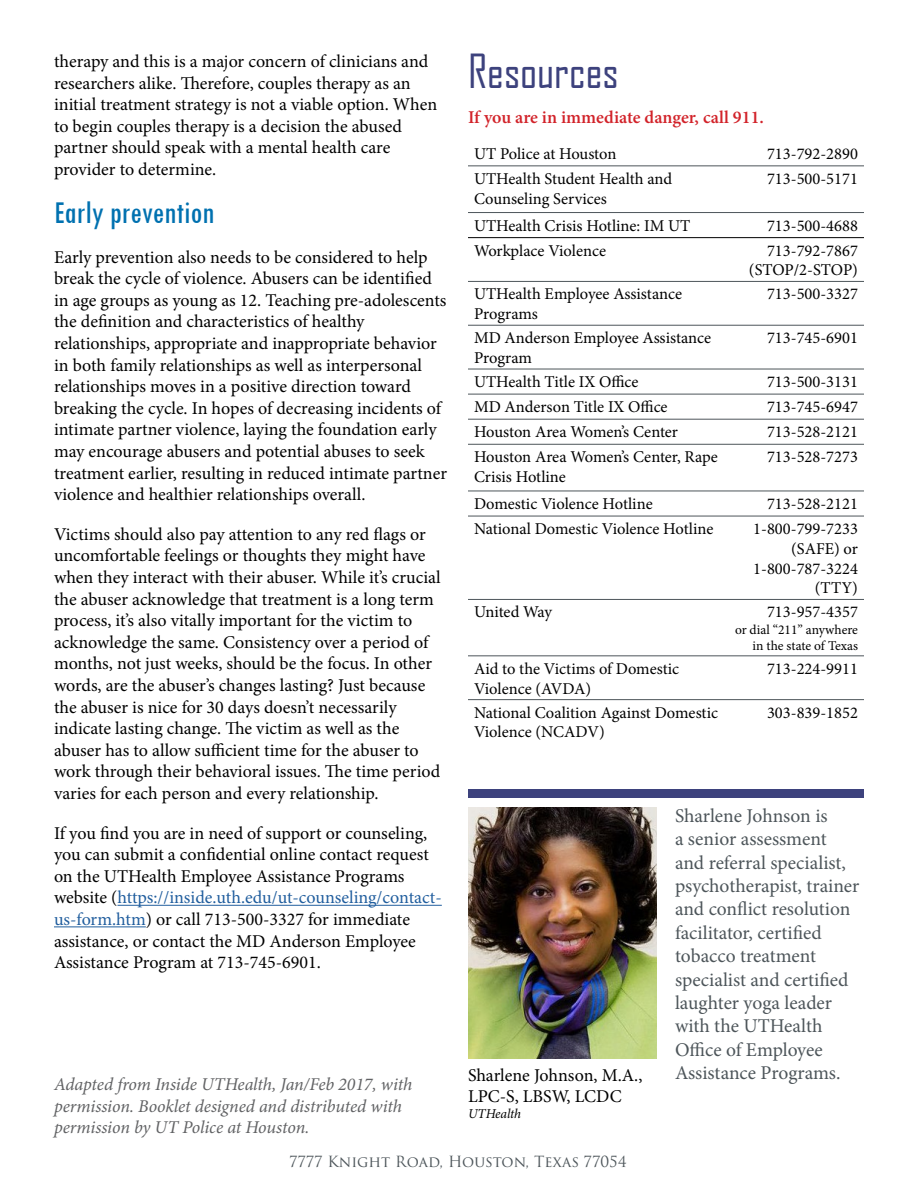
<style>
.page{position:relative;width:918px;height:1188px;background:#fff}
.page>*{position:absolute;margin:0;border:0;box-sizing:border-box;transform-origin:0 0}
.t1{font:45px "Agency FB";color:#3d427d}
.t2{font:condensed 33px "Tw Cen";color:#0071b0}
.t3{font:19.5px/23.4px "Minion Pro";letter-spacing:-.005em;color:#4d555a}
.t4{font:18px/21.6px "Minion Pro";color:#000}
.t5{font:italic 18px/21.6px "Minion Pro";letter-spacing:-.01em;color:#616264}
.t6{font:600 18px "Minion Pro";color:#d2232a}
.t7{font:16.5px/19.8px "Minion Pro";color:#000}
.t8{font:16.5px/19.8px "Minion Pro";letter-spacing:-.035em;color:#000}
.t9{font:15px "Trajan Pro 3";color:#4d555a}
.t10{font:13.5px/16.2px "Minion Pro";color:#000;text-align:right}
.t11{font:italic 13.5px "Minion Pro";letter-spacing:-.01em;color:#000}
.s1{color:#215e9e}
</style>
<div class="page">
<hr style="left:117px;top:905px;width:325px;height:1px;background:#215e9e">
<hr style="left:54px;top:926px;width:92px;height:1px;background:#215e9e">
<img style="left:468px;top:808px;width:189px;height:250px">
<hr style="left:468px;top:166px;width:261px;height:1px;background:#4d555a">
<hr style="left:729px;top:166px;width:135px;height:1px;background:#4d555a">
<hr style="left:468px;top:212px;width:261px;height:1px;background:#4d555a">
<hr style="left:729px;top:212px;width:135px;height:1px;background:#4d555a">
<hr style="left:468px;top:281px;width:261px;height:1px;background:#4d555a">
<hr style="left:729px;top:281px;width:135px;height:1px;background:#4d555a">
<hr style="left:468px;top:325px;width:261px;height:1px;background:#4d555a">
<hr style="left:729px;top:325px;width:135px;height:1px;background:#4d555a">
<hr style="left:468px;top:369px;width:261px;height:1px;background:#4d555a">
<hr style="left:729px;top:369px;width:135px;height:1px;background:#4d555a">
<hr style="left:468px;top:394px;width:261px;height:1px;background:#4d555a">
<hr style="left:729px;top:394px;width:135px;height:1px;background:#4d555a">
<hr style="left:468px;top:419px;width:261px;height:1px;background:#4d555a">
<hr style="left:729px;top:419px;width:135px;height:1px;background:#4d555a">
<hr style="left:468px;top:444px;width:261px;height:1px;background:#4d555a">
<hr style="left:729px;top:444px;width:135px;height:1px;background:#4d555a">
<hr style="left:468px;top:491px;width:261px;height:1px;background:#4d555a">
<hr style="left:729px;top:491px;width:135px;height:1px;background:#4d555a">
<hr style="left:468px;top:516px;width:261px;height:1px;background:#4d555a">
<hr style="left:729px;top:516px;width:135px;height:1px;background:#4d555a">
<hr style="left:468px;top:599px;width:261px;height:1px;background:#4d555a">
<hr style="left:729px;top:599px;width:135px;height:1px;background:#4d555a">
<hr style="left:468px;top:656px;width:261px;height:1px;background:#4d555a">
<hr style="left:729px;top:656px;width:135px;height:1px;background:#4d555a">
<hr style="left:468px;top:699px;width:261px;height:1px;background:#4d555a">
<hr style="left:729px;top:699px;width:135px;height:1px;background:#4d555a">
<hr style="left:468px;top:237px;width:261px;height:1px;background:#000">
<hr style="left:729px;top:237px;width:135px;height:1px;background:#000">
<div style="left:468px;top:789px;width:396px;height:9px;background:#3d427d"></div>
<p class="t4" style="left:54px;top:51px;width:385px">therapy and this is a major concern of clinicians and researchers alike. Therefore, couples therapy as an initial treatment strategy is not a viable option. When to begin couples therapy is a decision the abused partner should speak with a mental health care provider to determine.</p>
<h2 class="t2" style="left:54px;top:193px;width:162px">Early prevention</h2>
<p class="t4" style="left:54px;top:246px;width:395px">Early prevention also needs to be considered to help break the cycle of violence. Abusers can be identified in age groups as young as 12. Teaching pre-adolescents the definition and characteristics of healthy relationships, appropriate and inappropriate behavior in both family relationships as well as interpersonal relationships moves in a positive direction toward breaking the cycle. In hopes of decreasing incidents of intimate partner violence, laying the foundation early may encourage abusers and potential abuses to seek treatment earlier, resulting in reduced intimate partner violence and healthier relationships overall.</p>
<p class="t4" style="left:54px;top:523px;width:388px">Victims should also pay attention to any red flags or uncomfortable feelings or thoughts they might have when they interact with their abuser. While it’s crucial the abuser acknowledge that treatment is a long term process, it’s also vitally important for the victim to acknowledge the same. Consistency over a period of months, not just weeks, should be the focus. In other words, are the abuser’s changes lasting? Just because the abuser is nice for 30 days doesn’t necessarily indicate lasting change. The victim as well as the abuser has to allow sufficient time for the abuser to work through their behavioral issues. The time period varies for each person and every relationship.</p>
<p class="t4" style="left:54px;top:822px;width:389px">If you find you are in need of support or counseling, you can submit a confidential online contact request on the UTHealth Employee Assistance Programs website (<span class="s1">https://inside.uth.edu/ut-counseling/contact&shy;us-form.htm</span>) or call 713-500-3327 for immediate assistance, or contact the MD Anderson Employee Assistance Program at 713-745-6901.</p>
<p class="t5" style="left:54px;top:1074px;width:360px">Adapted from Inside UTHealth, Jan/Feb 2017, with permission. Booklet designed and distributed with permission by UT Police at Houston.</p>
<h1 class="t1" style="left:468px;top:44px;width:152px">Resources</h1>
<p class="t6" style="left:468px;top:105px;width:297px">If you are in immediate danger, call 911.</p>
<p class="t7" style="left:474px;top:144px;width:144px">UT Police at Houston</p>
<p class="t7" style="left:767px;top:144px;width:92px">713-792-2890</p>
<p class="t7" style="left:474px;top:169px;width:200px">UTHealth Student Health and<br>Counseling Services</p>
<p class="t7" style="left:767px;top:169px;width:92px">713-500-5171</p>
<p class="t7" style="left:474px;top:215px;width:218px">UTHealth Crisis Hotline: IM UT</p>
<p class="t7" style="left:767px;top:215px;width:92px">713-500-4688</p>
<p class="t7" style="left:474px;top:241px;width:134px">Workplace Violence</p>
<p class="t7" style="left:749px;top:241px;width:111px;text-align:right">713-792-7867 (STOP/2-STOP)</p>
<p class="t7" style="left:474px;top:284px;width:210px">UTHealth Employee Assistance<br>Programs</p>
<p class="t7" style="left:767px;top:284px;width:92px">713-500-3327</p>
<p class="t7" style="left:474px;top:328px;width:239px">MD Anderson Employee Assistance<br>Program</p>
<p class="t7" style="left:767px;top:328px;width:92px">713-745-6901</p>
<p class="t7" style="left:474px;top:372px;width:166px">UTHealth Title IX Office</p>
<p class="t7" style="left:767px;top:372px;width:92px">713-500-3131</p>
<p class="t7" style="left:474px;top:397px;width:195px">MD Anderson Title IX Office</p>
<p class="t7" style="left:767px;top:397px;width:92px">713-745-6947</p>
<p class="t7" style="left:474px;top:422px;width:206px">Houston Area Women’s Center</p>
<p class="t7" style="left:767px;top:422px;width:92px">713-528-2121</p>
<p class="t7" style="left:474px;top:447px;width:245px">Houston Area Women’s Center, Rape<br>Crisis Hotline</p>
<p class="t7" style="left:767px;top:447px;width:92px">713-528-7273</p>
<p class="t7" style="left:474px;top:494px;width:180px">Domestic Violence Hotline</p>
<p class="t7" style="left:767px;top:494px;width:92px">713-528-2121</p>
<p class="t7" style="left:474px;top:519px;width:241px">National Domestic Violence Hotline</p>
<p class="t7" style="left:753px;top:519px;width:106px;text-align:right">1-800-799-7233 (SAFE) or<br>1-800-787-3224 (TTY)</p>
<p class="t7" style="left:474px;top:602px;width:80px">United Way</p>
<p class="t7" style="left:767px;top:602px;width:92px">713-957-4357</p>
<p class="t10" style="left:735px;top:621px;width:124px">or dial “211” anywhere in the state of Texas</p>
<p class="t8" style="left:474px;top:659px;width:207px">Aid to the Victims of Domestic<br>Violence (AVDA)</p>
<p class="t7" style="left:767px;top:659px;width:92px">713-224-9911</p>
<p class="t7" style="left:474px;top:703px;width:246px">National Coalition Against Domestic<br>Violence (NCADV)</p>
<p class="t7" style="left:767px;top:703px;width:92px">303-839-1852</p>
<p class="t4" style="left:468px;top:1064px;width:176px">Sharlene Johnson, M.A.,<br>LPC-S, LBSW, LCDC</p>
<p class="t11" style="left:468px;top:1105px;width:55px">UTHealth</p>
<p class="t3" style="left:675px;top:804px;width:186px">Sharlene Johnson is<br>a senior assessment and referral specialist, psychotherapist, trainer and conflict resolution facilitator, certified tobacco treatment specialist and certified laughter yoga leader with the UTHealth<br>Office of Employee<br>Assistance Programs.</p>
<p class="t9" style="left:289px;top:1151px;width:339px">7777 Knight Road, Houston, Texas 77054</p>
</div>
